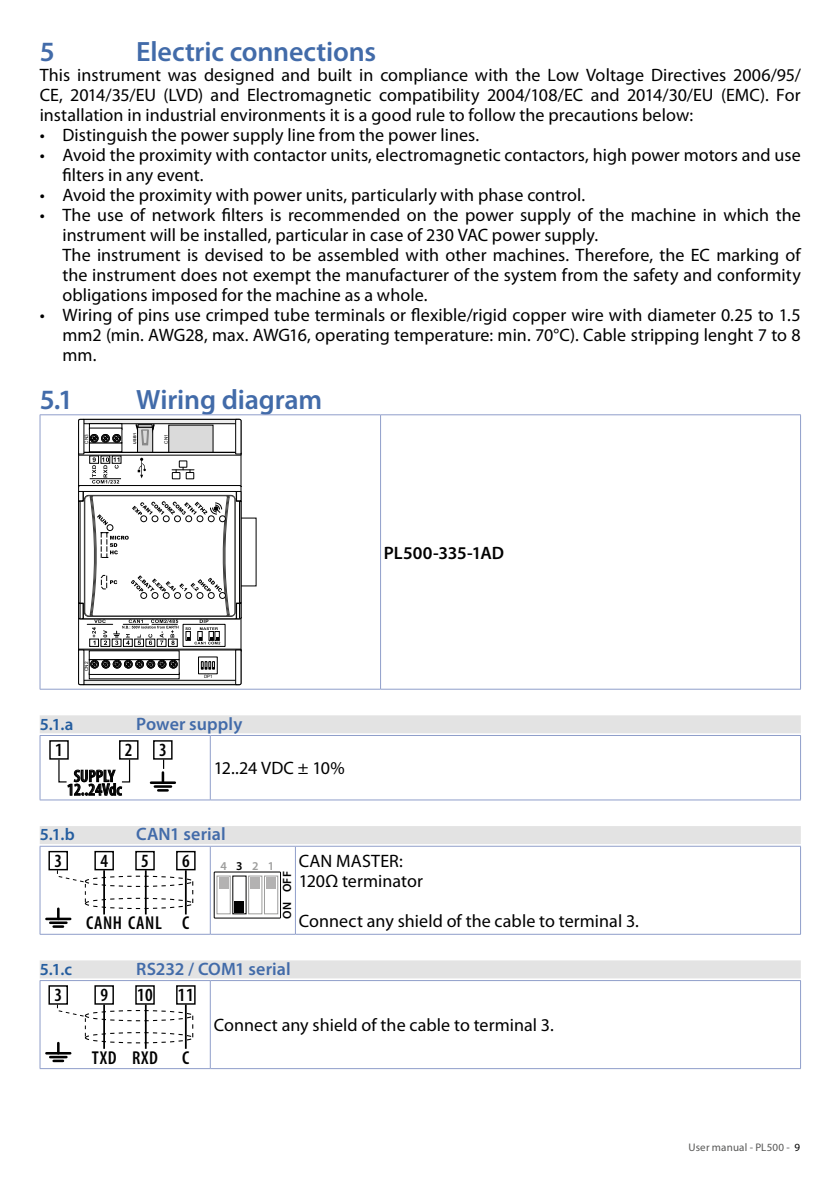
<style>
.page{position:relative;width:840px;height:1191px;background:#fff}
.page>*{position:absolute;margin:0;border:0;box-sizing:border-box;transform-origin:0 0}
.t1{font:600 28px "Myriad Pro";letter-spacing:-.005em;color:#426ba9}
.t2{font:600 condensed 18.8px "Myriad Pro";letter-spacing:.03em;color:#000}
.t3{font:18px/20px "Myriad Pro";letter-spacing:.005em;color:#000}
.t4{font:600 18px "Myriad Pro";letter-spacing:.005em;color:#426ba9}
.t5{font:600 18px "Myriad Pro";color:#000}
.t6{font:600 17px "Myriad Pro";color:#245d9f}
.t7{font:600 condensed 17px/13.6px "Myriad Pro";color:#000;text-align:center}
.t8{font:600 12px "Myriad Pro";color:#000}
.t9{font:600 12px "Myriad Pro";color:#9d9d9c}
.t10{font:11px "Myriad Pro";letter-spacing:.015em;color:#575756}
.t11{font:4.6px "Arial";color:#000}
.t12{font:4.4px "Arial";color:#000}
.t13{font:700 3.8px "Arial";color:#000}
.s1{color:#000}
</style>
<div class="page">
<div style="left:40px;top:715px;width:760px;height:18px;background:#e3e3e3"></div>
<div style="left:40px;top:826px;width:760px;height:18px;background:#e3e3e3"></div>
<div style="left:40px;top:960px;width:760px;height:18px;background:#e3e3e3"></div>
<hr style="left:40px;top:414px;width:340px;height:1px;background:#8f9eca">
<hr style="left:40px;top:415px;width:1px;height:274px;background:#8f9eca">
<hr style="left:380px;top:414px;width:420px;height:1px;background:#8f9eca">
<hr style="left:799px;top:415px;width:1px;height:274px;background:#8f9eca">
<hr style="left:40px;top:689px;width:340px;height:1px;background:#8f9eca">
<hr style="left:380px;top:689px;width:420px;height:1px;background:#8f9eca">
<hr style="left:380px;top:415px;width:1px;height:274px;background:#8f9eca">
<svg style="left:78px;top:419px;width:163px;height:266px"></svg>
<hr style="left:210px;top:736px;width:1px;height:63px;background:#8f9eca">
<hr style="left:40px;top:735px;width:170px;height:1px;background:#8f9eca">
<hr style="left:40px;top:736px;width:1px;height:63px;background:#8f9eca">
<hr style="left:210px;top:735px;width:590px;height:1px;background:#8f9eca">
<hr style="left:799px;top:736px;width:1px;height:63px;background:#8f9eca">
<hr style="left:40px;top:799px;width:170px;height:1px;background:#8f9eca">
<hr style="left:210px;top:799px;width:590px;height:1px;background:#8f9eca">
<div style="left:49px;top:740px;width:20px;height:19px;border:1px solid #000"></div>
<div style="left:119px;top:740px;width:19px;height:19px;border:1px solid #000"></div>
<div style="left:153px;top:740px;width:19px;height:19px;border:1px solid #000"></div>
<svg style="left:58px;top:758px;width:73px;height:38px"></svg>
<hr style="left:155px;top:785px;width:16px;height:3px;background:#000">
<hr style="left:151px;top:781px;width:24px;height:3px;background:#000">
<svg style="left:161px;top:759px;width:3px;height:23px"></svg>
<svg style="left:158px;top:789px;width:9px;height:2px"></svg>
<hr style="left:210px;top:846px;width:1px;height:88px;background:#8f9eca">
<hr style="left:295px;top:846px;width:1px;height:88px;background:#8f9eca">
<hr style="left:40px;top:846px;width:170px;height:1px;background:#8f9eca">
<hr style="left:40px;top:846px;width:1px;height:88px;background:#8f9eca">
<hr style="left:210px;top:846px;width:85px;height:1px;background:#8f9eca">
<hr style="left:295px;top:846px;width:505px;height:1px;background:#8f9eca">
<hr style="left:799px;top:846px;width:1px;height:88px;background:#8f9eca">
<hr style="left:40px;top:934px;width:170px;height:1px;background:#8f9eca">
<hr style="left:210px;top:934px;width:85px;height:1px;background:#8f9eca">
<hr style="left:295px;top:934px;width:505px;height:1px;background:#8f9eca">
<hr style="left:103px;top:870px;width:2px;height:44px;background:#000">
<hr style="left:185px;top:870px;width:1px;height:44px;background:#000">
<div style="left:94px;top:851px;width:20px;height:19px;border:1px solid #000"></div>
<div style="left:48px;top:851px;width:20px;height:19px;border:1px solid #000"></div>
<hr style="left:145px;top:870px;width:2px;height:44px;background:#000">
<div style="left:135px;top:851px;width:20px;height:19px;border:1px solid #000"></div>
<div style="left:176px;top:851px;width:19px;height:19px;border:1px solid #000"></div>
<svg style="left:192px;top:882px;width:1px;height:20px"></svg>
<div style="left:85px;top:875px;width:108px;height:12px;border:1px dashed #000;border-radius:50%"></div>
<div style="left:85px;top:897px;width:108px;height:12px;border:1px dashed #000;border-radius:50%"></div>
<hr style="left:50px;top:921px;width:16px;height:3px;background:#000">
<hr style="left:46px;top:917px;width:24px;height:3px;background:#000">
<svg style="left:56px;top:869px;width:30px;height:50px"></svg>
<svg style="left:54px;top:925px;width:9px;height:3px"></svg>
<svg style="left:213px;top:871px;width:68px;height:48px"></svg>
<div style="left:218px;top:901px;width:10px;height:11px;background:#fff"></div>
<div style="left:218px;top:877px;width:10px;height:11px;background:#b3b2b2"></div>
<hr style="left:210px;top:981px;width:1px;height:87px;background:#8f9eca">
<hr style="left:40px;top:980px;width:170px;height:1px;background:#8f9eca">
<hr style="left:40px;top:981px;width:1px;height:87px;background:#8f9eca">
<hr style="left:210px;top:980px;width:590px;height:1px;background:#8f9eca">
<hr style="left:799px;top:981px;width:1px;height:87px;background:#8f9eca">
<hr style="left:40px;top:1068px;width:170px;height:1px;background:#8f9eca">
<hr style="left:210px;top:1068px;width:590px;height:1px;background:#8f9eca">
<hr style="left:103px;top:1004px;width:2px;height:44px;background:#000">
<hr style="left:185px;top:1004px;width:1px;height:44px;background:#000">
<div style="left:94px;top:985px;width:20px;height:19px;border:1px solid #000"></div>
<div style="left:48px;top:985px;width:20px;height:19px;border:1px solid #000"></div>
<hr style="left:145px;top:1004px;width:2px;height:44px;background:#000">
<div style="left:135px;top:985px;width:20px;height:19px;border:1px solid #000"></div>
<div style="left:176px;top:985px;width:19px;height:19px;border:1px solid #000"></div>
<svg style="left:192px;top:1016px;width:1px;height:21px"></svg>
<div style="left:85px;top:1010px;width:108px;height:11px;border:1px dashed #000;border-radius:50%"></div>
<div style="left:85px;top:1032px;width:108px;height:11px;border:1px dashed #000;border-radius:50%"></div>
<hr style="left:50px;top:1055px;width:16px;height:3px;background:#000">
<hr style="left:46px;top:1052px;width:24px;height:2px;background:#000">
<svg style="left:56px;top:1003px;width:30px;height:50px"></svg>
<svg style="left:54px;top:1059px;width:9px;height:3px"></svg>
<h1 class="t1" style="left:40px;top:36px;width:17px">5</h1>
<h1 class="t1" style="left:136px;top:36px;width:241px">Electric connections</h1>
<p class="t3" style="left:40px;top:65px;width:762px;text-align:justify">This instrument was designed and built in compliance with the Low Voltage Directives 2006/95/ CE, 2014/35/EU (LVD) and Electromagnetic compatibility 2004/108/EC and 2014/30/EU (EMC). For installation in industrial environments it is a good rule to follow the precautions below:</p>
<p class="t3" style="left:40px;top:125px;width:441px">• Distinguish the power supply line from the power lines.</p>
<p class="t3" style="left:62px;top:145px;width:739px;text-indent:-23px">• Avoid the proximity with contactor units, electromagnetic contactors, high power motors and use filters in any event.</p>
<p class="t3" style="left:40px;top:185px;width:546px">• Avoid the proximity with power units, particularly with phase control.</p>
<p class="t3" style="left:62px;top:205px;width:739px;text-indent:-23px">• The use of network filters is recommended on the power supply of the machine in which the instrument will be installed, particular in case of 230 VAC power supply.<br>The instrument is devised to be assembled with other machines. Therefore, the EC marking of the instrument does not exempt the manufacturer of the system from the safety and conformity obligations imposed for the machine as a whole.</p>
<p class="t3" style="left:62px;top:305px;width:739px;text-align:justify;text-indent:-23px">• Wiring of pins use crimped tube terminals or flexible/rigid copper wire with diameter 0.25 to 1.5 mm2 (min. AWG28, max. AWG16, operating temperature: min. 70°C). Cable stripping lenght 7 to 8 mm.</p>
<h1 class="t1" style="left:40px;top:384px;width:35px">5.1</h1>
<h1 class="t1" style="left:136px;top:384px;width:187px">Wiring diagram</h1>
<p class="t11" style="left:84px;top:443px;width:11px;rotate:-90deg">CN3</p>
<p class="t13" style="left:132px;top:443px;width:12px;rotate:-90deg">USB1</p>
<p class="t11" style="left:163px;top:443px;width:11px;rotate:-90deg">CN1</p>
<p class="t5" style="left:384px;top:543px;width:122px">PL500-335-1AD</p>
<p class="t11" style="left:84px;top:671px;width:11px;rotate:-90deg">CN2</p>
<p class="t12" style="left:204px;top:674px;width:10px">DP1</p>
<p class="t6" style="left:40px;top:714px;width:35px">5.1.a</p>
<p class="t4" style="left:136px;top:713px;width:108px">Power supply</p>
<p class="t2" style="left:55px;top:739px;width:9px">1</p>
<p class="t2" style="left:125px;top:739px;width:9px">2</p>
<p class="t2" style="left:159px;top:739px;width:9px">3</p>
<p class="t7" style="left:67px;top:769px;width:56px">SUPPLY<br>12..24Vdc</p>
<p class="t3" style="left:213px;top:759px;width:132px">12..24 VDC ± 10%</p>
<p class="t6" style="left:40px;top:825px;width:36px">5.1.b</p>
<p class="t4" style="left:136px;top:824px;width:91px">CAN1 serial</p>
<p class="t2" style="left:54px;top:850px;width:9px">3</p>
<p class="t2" style="left:100px;top:850px;width:9px">4</p>
<p class="t2" style="left:141px;top:850px;width:9px">5</p>
<p class="t2" style="left:182px;top:850px;width:9px">6</p>
<p class="t9" style="left:220px;top:859px;width:55px">4<span class="s1">3</span>21</p>
<p class="t2" style="left:86px;top:913px;width:105px">CANH CANL C</p>
<p class="t8" style="left:280px;top:919px;width:49px;rotate:-90deg">ON OFF</p>
<p class="t3" style="left:299px;top:851px;width:125px">CAN MASTER:<br>120Ω terminator</p>
<p class="t3" style="left:299px;top:911px;width:341px">Connect any shield of the cable to terminal 3.</p>
<p class="t6" style="left:40px;top:959px;width:34px">5.1.c</p>
<p class="t4" style="left:136px;top:958px;width:156px">RS232 / COM1 serial</p>
<p class="t2" style="left:54px;top:984px;width:9px">3</p>
<p class="t2" style="left:100px;top:984px;width:9px">9</p>
<p class="t2" style="left:137px;top:984px;width:17px">10</p>
<p class="t2" style="left:178px;top:984px;width:17px">11</p>
<p class="t2" style="left:92px;top:1047px;width:68px">TXD RXD</p>
<p class="t2" style="left:182px;top:1047px;width:9px">C</p>
<p class="t3" style="left:213px;top:1015px;width:341px">Connect any shield of the cable to terminal 3.</p>
<p class="t10" style="left:688px;top:1141px;width:113px">User manual - PL500 - <span class="s1">9</span></p>
</div>
